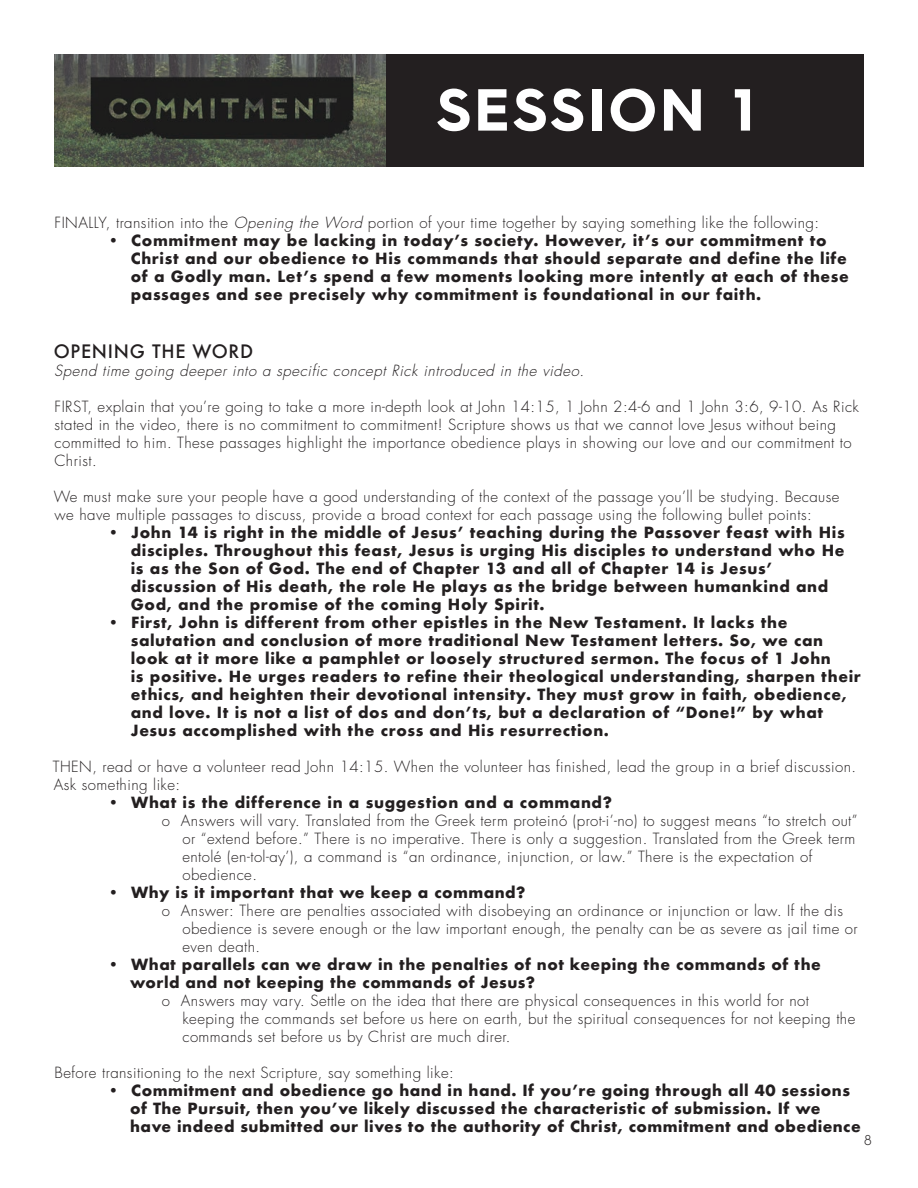
<style>
.page{position:relative;width:918px;height:1188px;background:#fff}
.page>*{position:absolute;margin:0;border:0;box-sizing:border-box;transform-origin:0 0}
.t1{font:700 59.4px "Hurme Geometric Sans 4";letter-spacing:.05em;color:#fff}
.t2{font:500 18px "Futura";letter-spacing:.04em;color:#231f20}
.t3{font:700 15px/18px "Futura";letter-spacing:.04em;color:#231f20}
.t4{font:300 15px/18px "Futura Std";letter-spacing:.03em;color:#231f20}
.t5{font:italic 300 15px "Futura Std";color:#231f20}
.t6{font:300 14.25px "Hurme Geometric Sans 4";color:#231f20}
.s1{font-style:italic}
</style>
<div class="page">
<img style="left:54px;top:54px;width:332px;height:113px">
<div style="left:386px;top:54px;width:478px;height:113px;background:#231f20"></div>
<h1 class="t1" style="left:437px;top:68px;width:319px">SESSION 1</h1>
<p class="t4" style="left:55px;top:214px;width:766px">FINALLY, transition into the <span class="s1">Opening the Word</span> portion of your time together by saying something like the following:</p>
<p class="t3" style="left:131px;top:232px;width:720px;text-indent:-23px">• Commitment may be lacking in today’s society. However, it’s our commitment to Christ and our obedience to His commands that should separate and define the life of a Godly man. Let’s spend a few moments looking more intently at each of these passages and see precisely why commitment is foundational in our faith.</p>
<p class="t2" style="left:54px;top:339px;width:201px">OPENING THE WORD</p>
<p class="t5" style="left:54px;top:361px;width:535px">Spend time going deeper into a specific concept Rick introduced in the video.</p>
<p class="t4" style="left:54px;top:398px;width:806px">FIRST, explain that you’re going to take a more in-depth look at John 14:15, 1 John 2:4-6 and 1 John 3:6, 9-10. As Rick stated in the video, there is no commitment to commitment! Scripture shows us that we cannot love Jesus without being committed to him. These passages highlight the importance obedience plays in showing our love and our commitment to Christ.</p>
<p class="t4" style="left:54px;top:488px;width:787px">We must make sure your people have a good understanding of the context of the passage you’ll be studying. Because we have multiple passages to discuss, provide a broad context for each passage using the following bullet points:</p>
<p class="t3" style="left:131px;top:523px;width:715px;text-indent:-23px">• John 14 is right in the middle of Jesus’ teaching during the Passover feast with His disciples. Throughout this feast, Jesus is urging His disciples to understand who He is as the Son of God. The end of Chapter 13 and all of Chapter 14 is Jesus’ discussion of His death, the role He plays as the bridge between humankind and God, and the promise of the coming Holy Spirit.</p>
<p class="t3" style="left:131px;top:613px;width:732px;text-indent:-23px">• First, John is different from other epistles in the New Testament. It lacks the salutation and conclusion of more traditional New Testament letters. So, we can look at it more like a pamphlet or loosely structured sermon. The focus of 1 John<br>is positive. He urges readers to refine their theological understanding, sharpen their ethics, and heighten their devotional intensity. They must grow in faith, obedience, and love. It is not a list of dos and don’ts, but a declaration of “Done!” by what Jesus accomplished with the cross and His resurrection.</p>
<p class="t4" style="left:53px;top:758px;width:805px">THEN, read or have a volunteer read John 14:15. When the volunteer has finished, lead the group in a brief discussion.<br>Ask something like:</p>
<p class="t3" style="left:108px;top:793px;width:506px">• What is the difference in a suggestion and a command?</p>
<p class="t4" style="left:182px;top:812px;width:677px;text-indent:-20px">o Answers will vary. Translated from the Greek term proteinó (prot-i’-no) to suggest means “to stretch out” or “extend before.” There is no imperative. There is only a suggestion. Translated from the Greek term entolé (en-tol-ay’), a command is “an ordinance, injunction, or law.” There is the expectation of obedience.</p>
<p class="t3" style="left:108px;top:883px;width:419px">• Why is it important that we keep a command?</p>
<p class="t4" style="left:182px;top:902px;width:677px;text-indent:-20px">o Answer: There are penalties associated with disobeying an ordinance or injunction or law. If the dis obedience is severe enough or the law important enough, the penalty can be as severe as jail time or even death.</p>
<p class="t3" style="left:130px;top:955px;width:692px;text-indent:-22px">• What parallels can we draw in the penalties of not keeping the commands of the world and not keeping the commands of Jesus?</p>
<p class="t4" style="left:182px;top:992px;width:674px;text-indent:-20px">o Answers may vary. Settle on the idea that there are physical consequences in this world for not keeping the commands set before us here on earth, but the spiritual consequences for not keeping the commands set before us by Christ are much direr.</p>
<p class="t4" style="left:55px;top:1064px;width:401px">Before transitioning to the next Scripture, say something like:</p>
<p class="t3" style="left:130px;top:1081px;width:732px;text-indent:-22px">• Commitment and obedience go hand in hand. If you’re going through all 40 sessions of The Pursuit, then you’ve likely discussed the characteristic of submission. If we have indeed submitted our lives to the authority of Christ, commitment and obedience</p>
<p class="t6" style="left:864px;top:1131px;width:9px">8</p>
</div>
